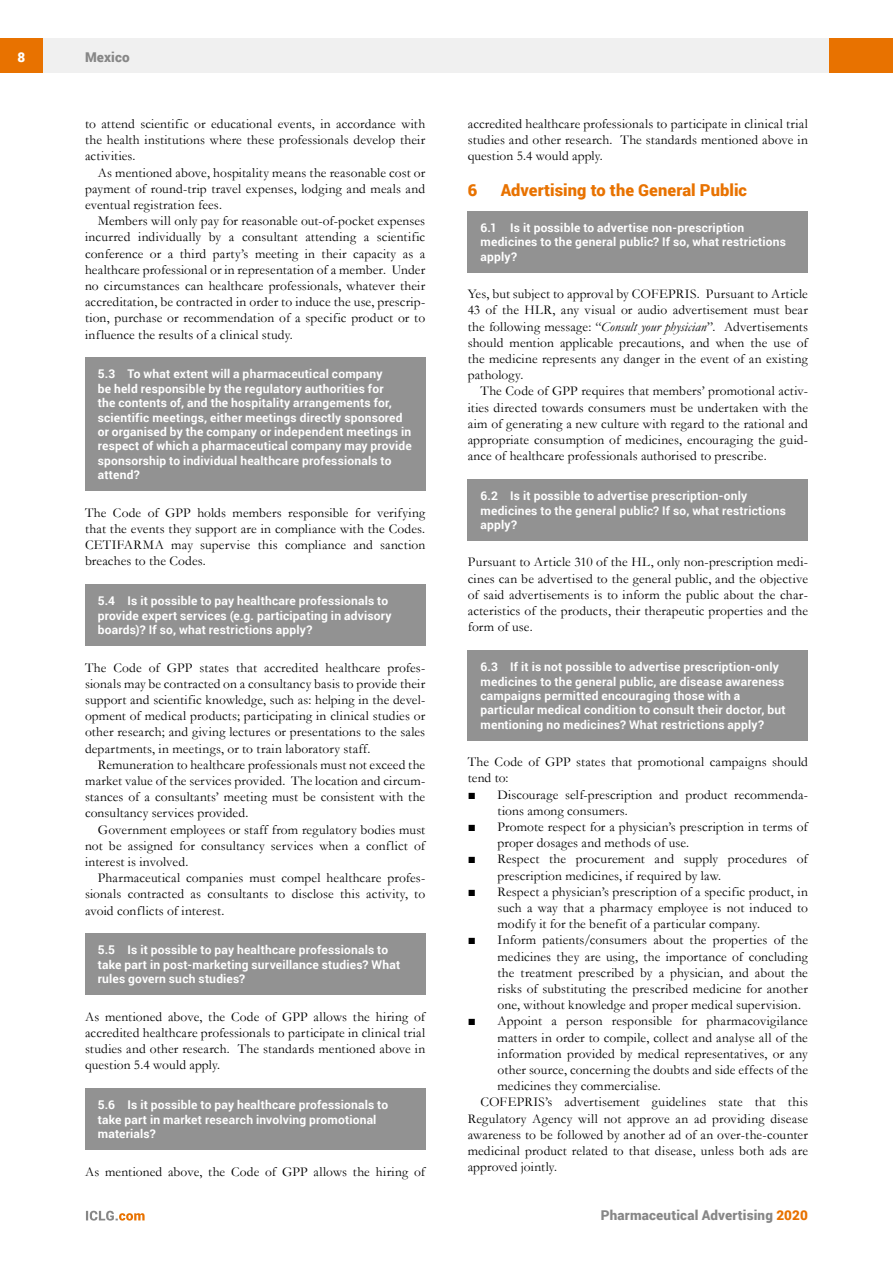
<style>
.page{position:relative;width:893px;height:1263px;background:#fff}
.page>*{position:absolute;margin:0;border:0;box-sizing:border-box;transform-origin:0 0}
.t1{font:900 16.5px "Roboto";letter-spacing:.005em;color:#e87200}
.t2{font:13.5px/16.2px "Garamond";letter-spacing:.01em;color:#000;text-align:justify}
.t3{font:900 13.5px "Roboto";letter-spacing:.015em;color:#878787}
.t4{font:900 13.5px "Roboto";color:#fff}
.t5{font:700 12px/14.4px "Roboto";letter-spacing:.015em;color:#fff}
.s1{font-style:italic}
.s2{font-family:"Times New Roman"}
.s3{color:#e87200}
</style>
<div class="page">
<div style="left:43px;top:38px;width:786px;height:34px;background:#f0f0f0"></div>
<div style="left:0;top:38px;width:43px;height:34px;background:#e87200"></div>
<div style="left:829px;top:38px;width:64px;height:34px;background:#e87200"></div>
<svg style="left:86px;top:1211px;width:59px;height:9px"></svg>
<div style="left:468px;top:211px;width:340px;height:61px;background:#929292"></div>
<div style="left:468px;top:479px;width:340px;height:62px;background:#929292"></div>
<div style="left:468px;top:650px;width:340px;height:90px;background:#929292"></div>
<div style="left:85px;top:357px;width:340px;height:134px;background:#929292"></div>
<div style="left:85px;top:584px;width:340px;height:62px;background:#929292"></div>
<div style="left:85px;top:933px;width:340px;height:62px;background:#929292"></div>
<div style="left:85px;top:1088px;width:340px;height:62px;background:#929292"></div>
<p class="t4" style="left:17px;top:48px;width:9px">8</p>
<p class="t3" style="left:85px;top:48px;width:46px">Mexico</p>
<p class="t2" style="left:85px;top:115px;width:342px">to attend scientific or educational events, in accordance with the health institutions where these professionals develop their activities.</p>
<p class="t2" style="left:85px;top:164px;width:342px;text-indent:13px">As mentioned above, hospitality means the reasonable cost or payment of round-trip travel expenses, lodging and meals and eventual registration fees.</p>
<p class="t2" style="left:85px;top:212px;width:342px;text-indent:13px">Members will only pay for reasonable out-of-pocket expenses incurred individually by a consultant attending a scientific conference or a third party’s meeting in their capacity as a healthcare professional or in representation of a member. Under no circumstances can healthcare professionals, whatever their accreditation, be contracted in order to induce the use, prescrip&shy;tion, purchase or recommendation of a specific product or to influence the results of a clinical study.</p>
<p class="t5" style="left:98px;top:366px;width:315px">5.3 To what extent will a pharmaceutical company<br>be held responsible by the regulatory authorities for<br>the contents of, and the hospitality arrangements for, scientific meetings, either meetings directly sponsored or organised by the company or independent meetings in respect of which a pharmaceutical company may provide sponsorship to individual healthcare professionals to attend?</p>
<p class="t2" style="left:85px;top:504px;width:342px">The Code of GPP holds members responsible for verifying that the events they support are in compliance with the Codes.<br>CETIFARMA may supervise this compliance and sanction breaches to the Codes.</p>
<p class="t5" style="left:98px;top:593px;width:295px">5.4 Is it possible to pay healthcare professionals to provide expert services (e.g. participating in advisory boards)? If so, what restrictions apply?</p>
<p class="t2" style="left:85px;top:659px;width:342px">The Code of GPP states that accredited healthcare profes&shy;sionals may be contracted on a consultancy basis to provide their support and scientific knowledge, such as: helping in the devel&shy;opment of medical products; participating in clinical studies or other research; and giving lectures or presentations to the sales departments, in meetings, or to train laboratory staff.</p>
<p class="t2" style="left:85px;top:756px;width:342px;text-indent:13px">Remuneration to healthcare professionals must not exceed the market value of the services provided. The location and circum&shy;stances of a consultants’ meeting must be consistent with the consultancy services provided.</p>
<p class="t2" style="left:85px;top:821px;width:342px;text-indent:13px">Government employees or staff from regulatory bodies must not be assigned for consultancy services when a conflict of interest is involved.</p>
<p class="t2" style="left:85px;top:869px;width:342px;text-indent:13px">Pharmaceutical companies must compel healthcare profes&shy;sionals contracted as consultants to disclose this activity, to avoid conflicts of interest.</p>
<p class="t5" style="left:98px;top:942px;width:304px">5.5 Is it possible to pay healthcare professionals to take part in post-marketing surveillance studies? What rules govern such studies?</p>
<p class="t2" style="left:85px;top:1008px;width:342px">As mentioned above, the Code of GPP allows the hiring of accredited healthcare professionals to participate in clinical trial studies and other research. The standards mentioned above in question 5.4 would apply.</p>
<p class="t5" style="left:98px;top:1097px;width:292px">5.6 Is it possible to pay healthcare professionals to take part in market research involving promotional materials?</p>
<p class="t2" style="left:85px;top:1163px;width:342px">As mentioned above, the Code of GPP allows the hiring of</p>
<p class="t2" style="left:468px;top:115px;width:342px">accredited healthcare professionals to participate in clinical trial studies and other research. The standards mentioned above in question 5.4 would apply.</p>
<p class="t1" style="left:468px;top:179px;width:11px">6</p>
<p class="t1" style="left:501px;top:179px;width:248px">Advertising to the General Public</p>
<p class="t5" style="left:480px;top:220px;width:307px">6.1 Is it possible to advertise non-prescription medicines to the general public? If so, what restrictions apply?</p>
<p class="t2" style="left:468px;top:286px;width:342px">Yes, but subject to approval by COFEPRIS. Pursuant to Article 43 of the HLR, any visual or audio advertisement must bear the following message: “<span class="s1">Consult your physician</span>”. Advertisements should mention applicable precautions, and when the use of the medicine represents any danger in the event of an existing pathology.</p>
<p class="t2" style="left:468px;top:383px;width:342px;text-indent:13px">The Code of GPP requires that members’ promotional activ&shy;ities directed towards consumers must be undertaken with the aim of generating a new culture with regard to the rational and appropriate consumption of medicines, encouraging the guid&shy;ance of healthcare professionals authorised to prescribe.</p>
<p class="t5" style="left:480px;top:488px;width:307px">6.2 Is it possible to advertise prescription-only medicines to the general public? If so, what restrictions apply?</p>
<p class="t2" style="left:468px;top:554px;width:342px">Pursuant to Article 310 of the HL, only non-prescription medi&shy;cines can be advertised to the general public, and the objective of said advertisements is to inform the public about the char&shy;acteristics of the products, their therapeutic properties and the form of use.</p>
<p class="t5" style="left:480px;top:659px;width:307px">6.3 If it is not possible to advertise prescription-only medicines to the general public, are disease awareness campaigns permitted encouraging those with a particular medical condition to consult their doctor, but mentioning no medicines? What restrictions apply?</p>
<p class="t2" style="left:468px;top:753px;width:342px">The Code of GPP states that promotional campaigns should tend to:</p>
<p class="t2" style="left:497px;top:786px;width:312px;text-indent:-30px"><span class="s2">■</span> Discourage self-prescription and product recommenda&shy;tions among consumers.</p>
<p class="t2" style="left:497px;top:818px;width:312px;text-indent:-30px"><span class="s2">■</span> Promote respect for a physician’s prescription in terms of proper dosages and methods of use.</p>
<p class="t2" style="left:497px;top:851px;width:312px;text-indent:-30px"><span class="s2">■</span> Respect the procurement and supply procedures of prescription medicines, if required by law.</p>
<p class="t2" style="left:497px;top:883px;width:312px;text-indent:-30px"><span class="s2">■</span> Respect a physician’s prescription of a specific product, in such a way that a pharmacy employee is not induced to modify it for the benefit of a particular company.</p>
<p class="t2" style="left:497px;top:932px;width:312px;text-indent:-30px"><span class="s2">■</span> Inform patients/consumers about the properties of the medicines they are using, the importance of concluding the treatment prescribed by a physician, and about the risks of substituting the prescribed medicine for another one, without knowledge and proper medical supervision.</p>
<p class="t2" style="left:468px;top:1013px;width:342px"><span class="s2">■</span> Appoint a person responsible for pharmacovigilance</p>
<p class="t2" style="left:497px;top:1029px;width:312px">matters in order to compile, collect and analyse all of the</p>
<p class="t2" style="left:497px;top:1045px;width:312px">information provided by medical representatives, or any</p>
<p class="t2" style="left:497px;top:1061px;width:312px">other source, concerning the doubts and side effects of the</p>
<p class="t2" style="left:497px;top:1077px;width:165px">medicines they commercialise.</p>
<p class="t2" style="left:480px;top:1094px;width:329px">COFEPRIS’s advertisement guidelines state that this</p>
<p class="t2" style="left:468px;top:1110px;width:342px">Regulatory Agency will not approve an ad providing disease</p>
<p class="t2" style="left:468px;top:1126px;width:342px">awareness to be followed by another ad of an over-the-counter</p>
<p class="t2" style="left:468px;top:1142px;width:342px">medicinal product related to that disease, unless both ads are</p>
<p class="t2" style="left:468px;top:1158px;width:91px">approved jointly.</p>
<p class="t3" style="left:601px;top:1206px;width:209px">Pharmaceutical Advertising <span class="s3">2020</span></p>
</div>
